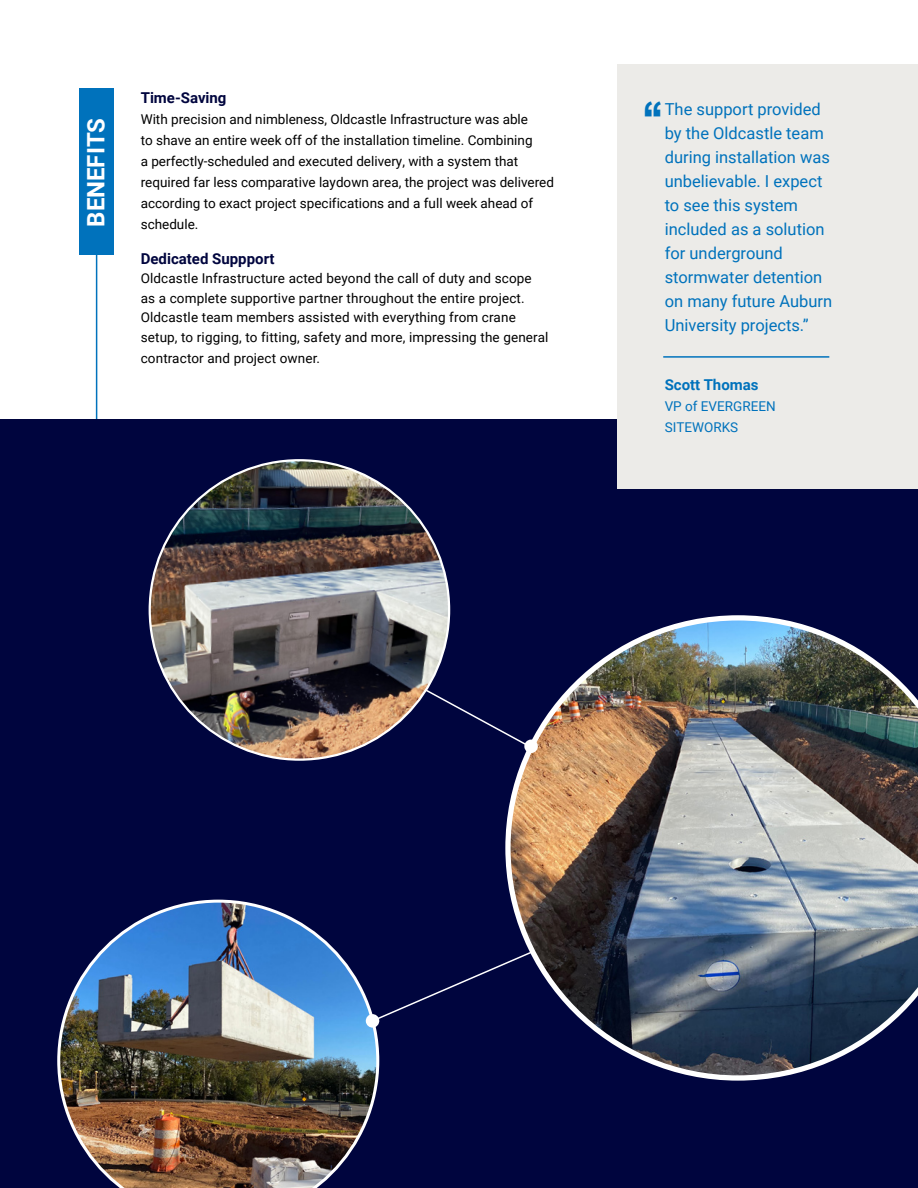
<style>
.page{position:relative;width:918px;height:1188px;background:#fff}
.page>*{position:absolute;margin:0;border:0;box-sizing:border-box;transform-origin:0 0}
.t1{font:700 48.15px "Arial";color:#0072bc}
.t2{font:700 24px "Roboto";color:#fff}
.t3{font:16.5px/24px "Roboto";color:#0072bc}
.t4{font:700 15px "Roboto";color:#00053e}
.t5{font:700 15px "Roboto";color:#0072bc}
.t6{font:13.5px/21px "Roboto";color:#000}
.t7{font:13.5px/21px "Roboto";color:#0072bc}
</style>
<div class="page">
<hr style="left:96px;top:89px;width:1px;height:360px;background:#0072bc">
<div style="left:80px;top:89px;width:34px;height:166px;background:#0072bc"></div>
<div style="left:0;top:419px;width:918px;height:769px;background:#00053e"></div>
<div style="left:618px;top:65px;width:300px;height:424px;background:#ecebe8"></div>
<hr style="left:663px;top:356px;width:166px;height:2px;background:#0072bc">
<img style="left:57px;top:900px;width:322px;height:288px">
<img style="left:150px;top:460px;width:299px;height:300px">
<img style="left:505px;top:615px;width:413px;height:466px">
<div style="left:524px;top:739px;width:14px;height:14px;background:#fff;border-radius:50%"></div>
<div style="left:365px;top:1014px;width:15px;height:14px;background:#fff;border-radius:50%"></div>
<h2 class="t2" style="left:79px;top:227px;width:110px;rotate:-90deg">BENEFITS</h2>
<p class="t4" style="left:141px;top:87px;width:87px">Time-Saving</p>
<p class="t6" style="left:141px;top:109px;width:415px">With precision and nimbleness, Oldcastle Infrastructure was able<br>to shave an entire week off of the installation timeline. Combining<br>a perfectly-scheduled and executed delivery, with a system that required far less comparative laydown area, the project was delivered according to exact project specifications and a full week ahead of schedule.</p>
<p class="t4" style="left:141px;top:248px;width:135px">Dedicated Suppport</p>
<p class="t6" style="left:141px;top:268px;width:409px;line-height:19.5px">Oldcastle Infrastructure acted beyond the call of duty and scope as a complete supportive partner throughout the entire project.<br>Oldcastle team members assisted with everything from crane setup, to rigging, to fitting, safety and more, impressing the general</p>
<p class="t6" style="left:141px;top:347px;width:181px">contractor and project owner.</p>
<h1 class="t1" style="left:642px;top:87px;width:24px">‘‘</h1>
<p class="t3" style="left:665px;top:97px;width:169px">The support provided by the Oldcastle team during installation was unbelievable. I expect to see this system included as a solution for underground stormwater detention on many future Auburn<br>University projects.”</p>
<p class="t5" style="left:665px;top:374px;width:95px">Scott Thomas</p>
<p class="t7" style="left:665px;top:395px;width:112px">VP of EVERGREEN<br>SITEWORKS</p>
</div>
